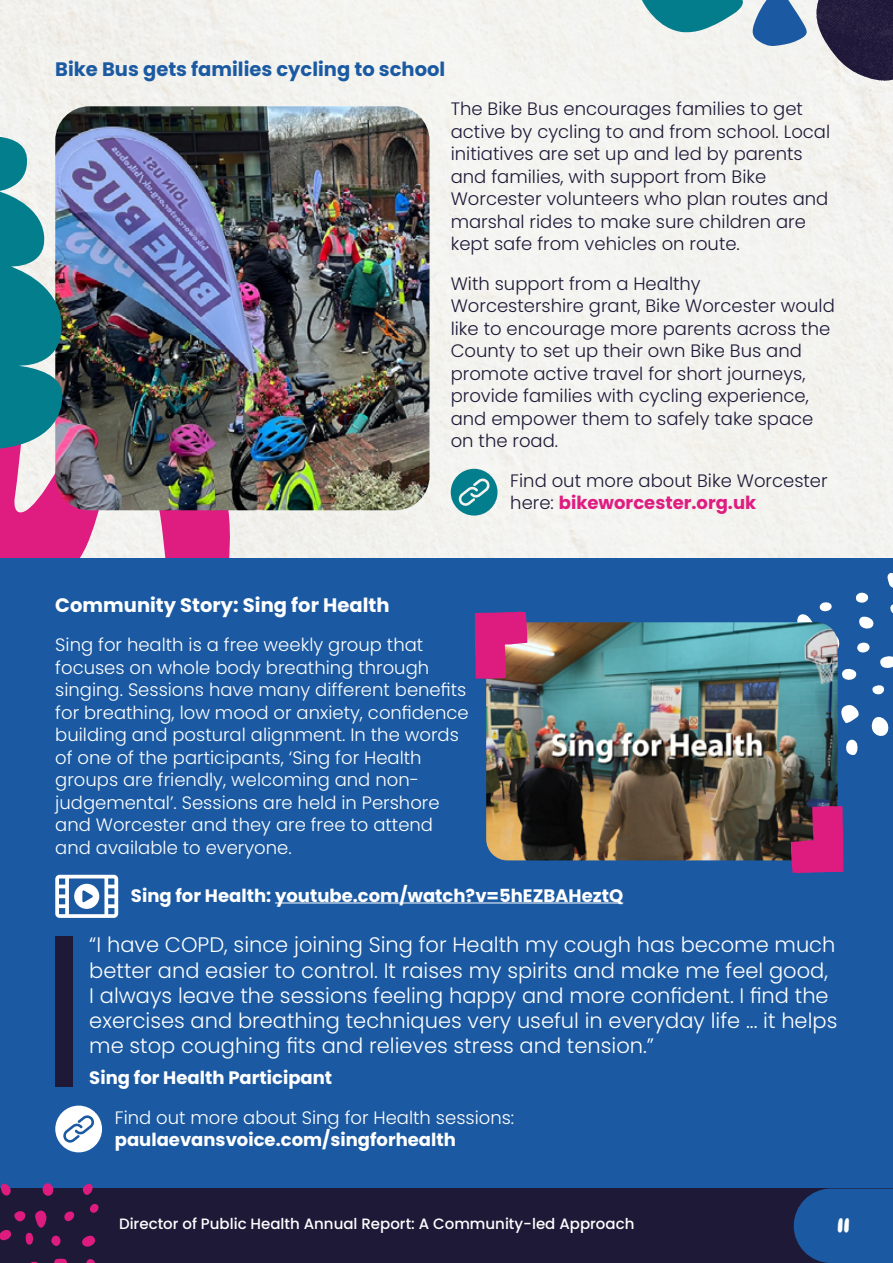
<style>
.page{position:relative;width:893px;height:1263px;background:#fff}
.page>*{position:absolute;margin:0;border:0;box-sizing:border-box;transform-origin:0 0}
.t1{font:300 21px/25.2px "Poppins";color:#fff}
.t2{font:21px "More Sugar";color:#fff}
.Fourth_Headings_H4{font:700 19.5px "Poppins";color:#1b5aa2}
.Fourth_Headings_H4-2{font:700 19.5px "Poppins";color:#fff}
.t3{font:300 18px/22.5px "Poppins";color:#1f1938}
.t4{font:300 18px/22.5px "Poppins";color:#fff}
.t5{font:700 18px "Poppins";color:#fff}
.t6{font:500 15px "Poppins";color:#fff}
.s1{font-weight:700;color:#df1d80}
.s2{font-weight:700}
</style>
<div class="page">
<div style="left:0;top:558px;width:893px;height:630px;background:#1b5aa2"></div>
<svg style="left:797px;top:572px;width:96px;height:183px"></svg>
<svg style="left:451px;top:469px;width:46px;height:47px"></svg>
<hr style="left:275px;top:902px;width:348px;height:1px;background:#fff">
<svg style="left:55px;top:875px;width:63px;height:43px"></svg>
<svg style="left:55px;top:1105px;width:47px;height:47px"></svg>
<svg style="left:814px;top:0;width:79px;height:84px"></svg>
<svg style="left:752px;top:0;width:56px;height:46px"></svg>
<svg style="left:636px;top:0;width:108px;height:33px"></svg>
<div style="left:55px;top:935px;width:17px;height:151px;background:#1f1938"></div>
<img style="left:486px;top:622px;width:352px;height:238px">
<svg style="left:791px;top:806px;width:52px;height:67px"></svg>
<svg style="left:475px;top:612px;width:52px;height:67px"></svg>
<img style="left:55px;top:106px;width:374px;height:404px">
<img style="left:0;top:126px;width:240px;height:432px">
<div style="left:0;top:1188px;width:893px;height:75px;background:#1f1938"></div>
<svg style="left:35px;top:1210px;width:11px;height:18px"></svg>
<svg style="left:30px;top:1261px;width:8px;height:2px"></svg>
<svg style="left:82px;top:1235px;width:13px;height:12px"></svg>
<div style="left:43px;top:1183px;width:10px;height:13px;background:#de1c80;border-radius:50%"></div>
<svg style="left:54px;top:1258px;width:13px;height:5px"></svg>
<svg style="left:1px;top:1183px;width:10px;height:13px"></svg>
<svg style="left:14px;top:1211px;width:11px;height:10px"></svg>
<div style="left:0;top:1230px;width:11px;height:10px;background:#de1c80;border-radius:4px"></div>
<svg style="left:83px;top:1184px;width:10px;height:11px"></svg>
<svg style="left:86px;top:1259px;width:9px;height:4px"></svg>
<svg style="left:64px;top:1211px;width:11px;height:10px"></svg>
<div style="left:26px;top:1233px;width:7px;height:12px;background:#de1c80;border-radius:50%"></div>
<div style="left:51px;top:1235px;width:10px;height:11px;background:#de1c80;border-radius:50%"></div>
<div style="left:90px;top:1204px;width:9px;height:9px;background:#de1c80;border-radius:4px"></div>
<svg style="left:794px;top:1188px;width:99px;height:75px"></svg>
<h4 class="Fourth_Headings_H4" style="left:55px;top:58px;width:392px">Bike Bus gets families cycling to school</h4>
<p class="t3" style="left:451px;top:98px;width:381px">The Bike Bus encourages families to get active by cycling to and from school. Local initiatives are set up and led by parents and families, with support from Bike Worcester volunteers who plan routes and marshal rides to make sure children are kept safe from vehicles on route.</p>
<p class="t3" style="left:451px;top:272px;width:386px">With support from a Healthy Worcestershire grant, Bike Worcester would like to encourage more parents across the County to set up their own Bike Bus and promote active travel for short journeys, provide families with cycling experience, and empower them to safely take space on the road.</p>
<p class="t3" style="left:510px;top:469px;width:319px">Find out more about Bike Worcester here: <span class="s1">bikeworcester.org.uk</span></p>
<h4 class="Fourth_Headings_H4-2" style="left:55px;top:593px;width:336px">Community Story: Sing for Health</h4>
<p class="t4" style="left:55px;top:634px;width:415px">Sing for health is a free weekly group that focuses on whole body breathing through singing. Sessions have many different benefits for breathing, low mood or anxiety, confidence building and postural alignment. In the words of one of the participants, ‘Sing for Health groups are friendly, welcoming and non&shy;judgemental’. Sessions are held in Pershore and Worcester and they are free to attend and available to everyone.</p>
<p class="t5" style="left:131px;top:885px;width:494px">Sing for Health: youtube.com/watch?v=5hEZBAHeztQ</p>
<p class="t1" style="left:89px;top:932px;width:750px">“I have COPD, since joining Sing for Health my cough has become much better and easier to control. It raises my spirits and make me feel good, I always leave the sessions feeling happy and more confident. I find the exercises and breathing techniques very useful in everyday life ... it helps me stop coughing fits and relieves stress and tension.”</p>
<p class="t5" style="left:89px;top:1067px;width:244px">Sing for Health Participant</p>
<p class="t4" style="left:115px;top:1106px;width:401px">Find out more about Sing for Health sessions: <span class="s2">paulaevansvoice.com/singforhealth</span></p>
<p class="t6" style="left:119px;top:1215px;width:517px">Director of Public Health Annual Report: A Community-led Approach</p>
<p class="t2" style="left:837px;top:1209px;width:14px">11</p>
</div>
